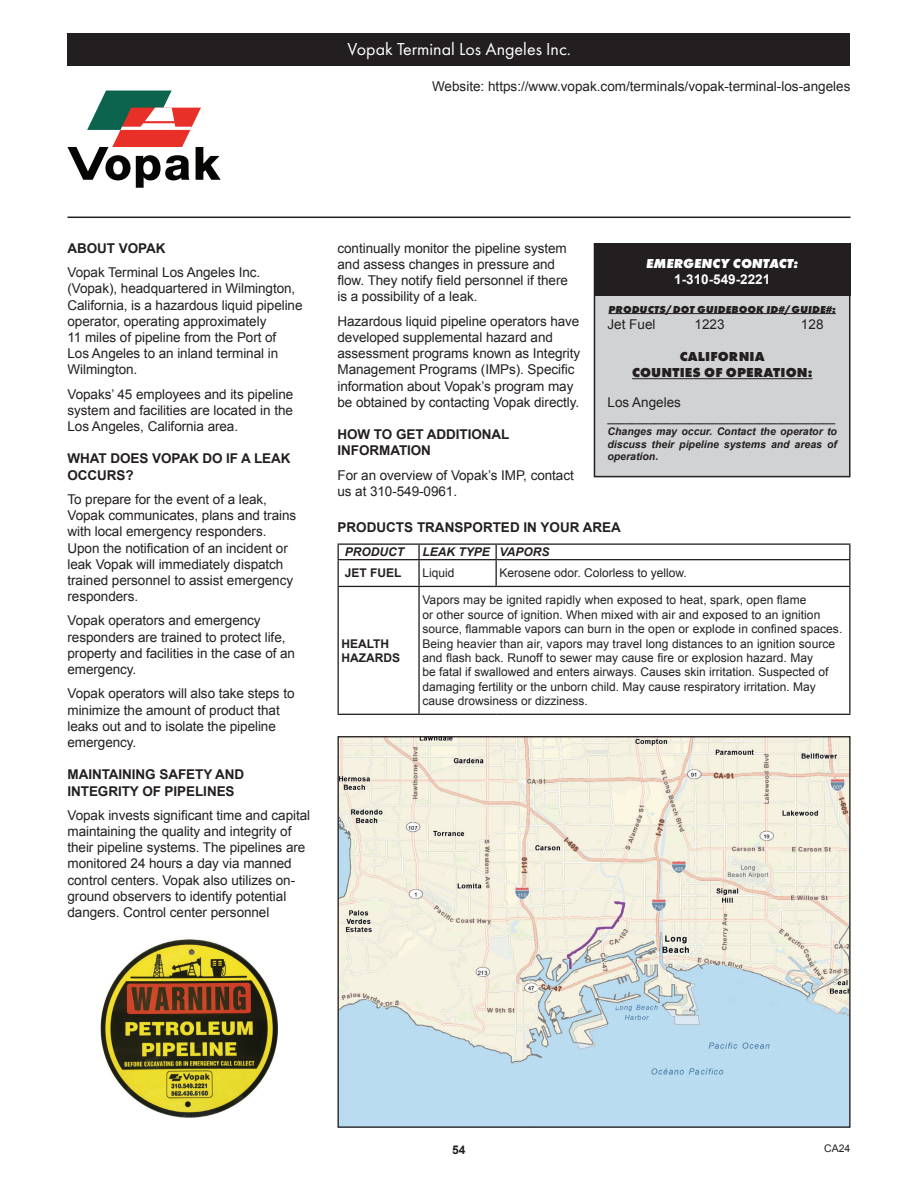
<style>
.page{position:relative;width:918px;height:1188px;background:#fff}
.page>*{position:absolute;margin:0;border:0;box-sizing:border-box;transform-origin:0 0}
.t1{font:18px "Futura PT";color:#fff}
.t2{font:13.5px/16.2px "Arial";letter-spacing:-.005em;color:#231f20}
.t3{font:700 13.5px/16.2px "Arial";letter-spacing:-.005em;color:#231f20}
.t4{font:800 13.5px "Futura PT";letter-spacing:.01em;color:#231f20}
.t5{font:italic 800 13.5px "Futura PT";color:#fff}
.t6{font:700 13.5px "Arial";color:#fff}
.t7{font:12px/14.4px "Arial";letter-spacing:.005em;color:#231f20}
.t8{font:700 12px/14.4px "Arial";color:#231f20}
.t9{font:italic 700 12px "Arial";color:#231f20}
.t10{font:italic 700 10.5px/12.6px "Arial";color:#231f20;text-align:justify}
.t11{font:italic 800 10.5px "Futura PT";letter-spacing:.01em;color:#231f20}
.t12{font:10.5px "Arial";color:#231f20}
</style>
<div class="page">
<hr style="left:68px;top:217px;width:782px;height:1px;background:#231f20">
<div style="left:68px;top:34px;width:782px;height:32px;background:#231f20"></div>
<div style="left:594px;top:244px;width:256px;height:233px;background:#d1d2d4"></div>
<div style="left:594px;top:243px;width:256px;height:234px;border:2px solid #231f20"></div>
<div style="left:594px;top:244px;width:256px;height:52px;background:#231f20"></div>
<hr style="left:609px;top:313px;width:227px;height:1px;background:#231f20">
<hr style="left:632px;top:378px;width:181px;height:1px;background:#231f20">
<svg style="left:68px;top:91px;width:153px;height:97px"></svg>
<hr style="left:418px;top:560px;width:2px;height:26px;background:#231f20">
<hr style="left:849px;top:560px;width:2px;height:26px;background:#231f20">
<hr style="left:338px;top:586px;width:81px;height:1px;background:#231f20">
<hr style="left:338px;top:587px;width:1px;height:127px;background:#231f20">
<hr style="left:419px;top:586px;width:77px;height:1px;background:#231f20">
<hr style="left:418px;top:587px;width:2px;height:127px;background:#231f20">
<hr style="left:496px;top:586px;width:354px;height:1px;background:#231f20">
<hr style="left:849px;top:587px;width:2px;height:127px;background:#231f20">
<hr style="left:338px;top:714px;width:81px;height:1px;background:#231f20">
<hr style="left:419px;top:714px;width:77px;height:1px;background:#231f20">
<hr style="left:496px;top:714px;width:354px;height:1px;background:#231f20">
<hr style="left:338px;top:543px;width:81px;height:2px;background:#231f20">
<svg style="left:338px;top:545px;width:1px;height:41px"></svg>
<hr style="left:419px;top:543px;width:77px;height:2px;background:#231f20">
<svg style="left:418px;top:545px;width:2px;height:14px"></svg>
<hr style="left:496px;top:543px;width:354px;height:2px;background:#231f20">
<svg style="left:496px;top:545px;width:1px;height:41px"></svg>
<svg style="left:849px;top:545px;width:2px;height:14px"></svg>
<hr style="left:338px;top:559px;width:81px;height:1px;background:#231f20">
<hr style="left:419px;top:559px;width:77px;height:1px;background:#231f20">
<hr style="left:496px;top:559px;width:354px;height:1px;background:#231f20">
<img style="left:100px;top:939px;width:178px;height:179px">
<img style="left:339px;top:738px;width:510px;height:388px">
<p class="t1" style="left:347px;top:38px;width:225px">Vopak Terminal Los Angeles Inc.</p>
<p class="t2" style="left:432px;top:78px;width:420px">Website: https://www.vopak.com/terminals/vopak-terminal-los-angeles</p>
<p class="t3" style="left:68px;top:240px;width:100px">ABOUT VOPAK</p>
<p class="t2" style="left:68px;top:264px;width:237px">Vopak Terminal Los Angeles Inc. (Vopak), headquartered in Wilmington, California, is a hazardous liquid pipeline operator, operating approximately<br>11 miles of pipeline from the Port of<br>Los Angeles to an inland terminal in Wilmington.</p>
<p class="t2" style="left:68px;top:386px;width:227px;text-align:justify">Vopaks’ 45 employees and its pipeline system and facilities are located in the Los Angeles, California area.</p>
<p class="t3" style="left:68px;top:451px;width:225px">WHAT DOES VOPAK DO IF A LEAK<br>OCCURS?</p>
<p class="t2" style="left:68px;top:491px;width:230px">To prepare for the event of a leak, Vopak communicates, plans and trains with local emergency responders.<br>Upon the notification of an incident or leak Vopak will immediately dispatch trained personnel to assist emergency responders.</p>
<p class="t2" style="left:68px;top:613px;width:229px">Vopak operators and emergency responders are trained to protect life, property and facilities in the case of an emergency.</p>
<p class="t2" style="left:68px;top:686px;width:229px">Vopak operators will also take steps to minimize the amount of product that leaks out and to isolate the pipeline emergency.</p>
<p class="t3" style="left:68px;top:767px;width:178px">MAINTAINING SAFETY AND<br>INTEGRITY OF PIPELINES</p>
<p class="t2" style="left:68px;top:807px;width:244px">Vopak invests significant time and capital maintaining the quality and integrity of their pipeline systems. The pipelines are monitored 24 hours a day via manned control centers. Vopak also utilizes on&shy;ground observers to identify potential dangers. Control center personnel</p>
<p class="t2" style="left:338px;top:240px;width:232px">continually monitor the pipeline system and assess changes in pressure and flow. They notify field personnel if there is a possibility of a leak.</p>
<p class="t2" style="left:338px;top:313px;width:244px">Hazardous liquid pipeline operators have developed supplemental hazard and assessment programs known as Integrity Management Programs (IMPs). Specific information about Vopak’s program may be obtained by contacting Vopak directly.</p>
<p class="t3" style="left:338px;top:427px;width:173px">HOW TO GET ADDITIONAL<br>INFORMATION</p>
<p class="t2" style="left:338px;top:467px;width:238px">For an overview of Vopak’s IMP, contact us at 310-549-0961.</p>
<p class="t5" style="left:646px;top:254px;width:154px">EMERGENCY CONTACT:</p>
<p class="t6" style="left:674px;top:270px;width:98px">1-310-549-2221</p>
<p class="t11" style="left:609px;top:302px;width:229px">PRODUCTS/DOT GUIDEBOOK ID#/GUIDE#:</p>
<p class="t2" style="left:608px;top:316px;width:50px">Jet Fuel</p>
<p class="t2" style="left:694px;top:316px;width:32px">1223</p>
<p class="t2" style="left:801px;top:316px;width:24px">128</p>
<p class="t4" style="left:680px;top:348px;width:87px">CALIFORNIA</p>
<p class="t4" style="left:632px;top:364px;width:182px">COUNTIES OF OPERATION:</p>
<p class="t2" style="left:608px;top:394px;width:75px">Los Angeles</p>
<p class="t10" style="left:608px;top:413px;width:229px">_______________________________________</p>
<p class="t10" style="left:608px;top:425px;width:231px">Changes may occur. Contact the operator to discuss their pipeline systems and areas of operation.</p>
<p class="t3" style="left:338px;top:519px;width:285px">PRODUCTS TRANSPORTED IN YOUR AREA</p>
<p class="t9" style="left:345px;top:544px;width:61px">PRODUCT</p>
<p class="t9" style="left:422px;top:544px;width:69px">LEAK TYPE</p>
<p class="t9" style="left:500px;top:544px;width:51px">VAPORS</p>
<p class="t8" style="left:345px;top:566px;width:58px">JET FUEL</p>
<p class="t7" style="left:422px;top:566px;width:34px">Liquid</p>
<p class="t7" style="left:500px;top:566px;width:189px">Kerosene odor. Colorless to yellow.</p>
<p class="t8" style="left:342px;top:637px;width:60px">HEALTH<br>HAZARDS</p>
<p class="t7" style="left:422px;top:593px;width:421px">Vapors may be ignited rapidly when exposed to heat, spark, open flame<br>or other source of ignition. When mixed with air and exposed to an ignition source, flammable vapors can burn in the open or explode in confined spaces.<br>Being heavier than air, vapors may travel long distances to an ignition source and flash back. Runoff to sewer may cause fire or explosion hazard. May<br>be fatal if swallowed and enters airways. Causes skin irritation. Suspected of damaging fertility or the unborn child. May cause respiratory irritation. May cause drowsiness or dizziness.</p>
<p class="t8" style="left:452px;top:1143px;width:15px">54</p>
<p class="t12" style="left:824px;top:1142px;width:28px">CA24</p>
</div>
